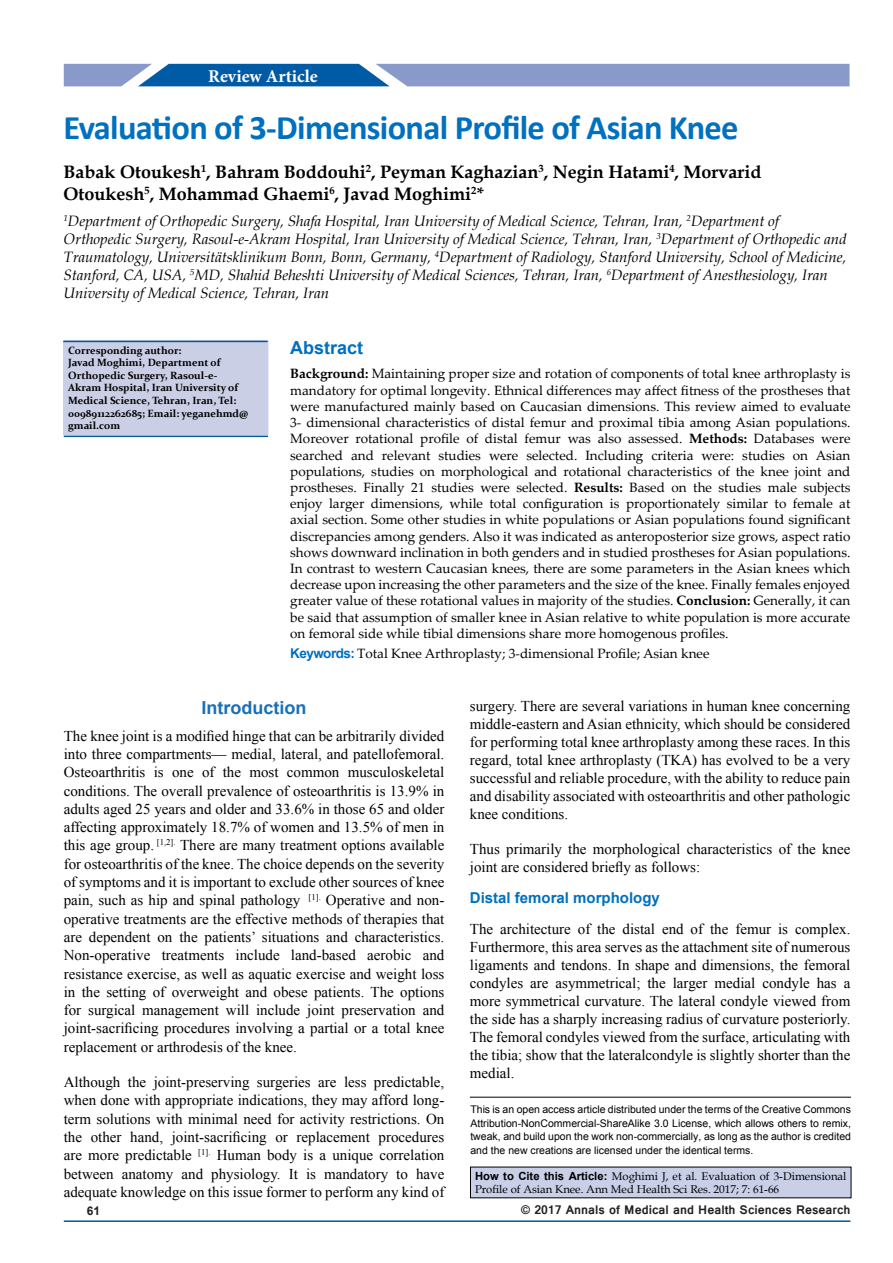
<style>
.page{position:relative;width:893px;height:1263px;background:#fff}
.page>*{position:absolute;margin:0;border:0;box-sizing:border-box;transform-origin:0 0}
.t1{font:700 34.5px "Calibri";letter-spacing:-.02em;color:#0070c0}
.t2{font:700 18.75px "Times New Roman";color:#fff}
.t3{font:700 18px/21.6px "Book Antiqua";color:#000}
.t4{font:700 18px "Minion Pro";color:#fff}
.t5{font:700 18px "Arial";color:#1870b8}
.t6{font:700 18px "Arial";color:#0070c0}
.t7{font:15px/18.3px "Times New Roman";color:#000;text-align:justify}
.t8{font:italic 15px/18px "Book Antiqua";color:#000}
.t9{font:700 15px "Arial";color:#0070c0}
.t10{font:13.5px/16.2px "Palatino Linotype";color:#000;text-align:justify}
.t11{font:700 13.5px "Vrinda";color:#231f20}
.t12{font:700 12px "Arial";color:#231f20}
.t13{font:11.25px/13.5px "Book Antiqua";color:#000}
.t14{font:10.5px/13.5px "Arial";color:#000;text-align:justify}
.t15{font:700 10.5px/12.6px "Constantia";color:#000}
.s1{font-weight:700}
.s2{font-family:"Arial";font-weight:700;color:#0070c0}
.s3{font-family:"Arial";font-weight:700}
</style>
<div class="page">
<svg style="left:64px;top:64px;width:785px;height:22px;background:#7a95c7"></svg>
<div style="left:199px;top:65px;width:131px;height:21px;background:#005ba6"></div>
<hr style="left:64px;top:1220px;width:786px;height:2px;background:#005a96">
<div style="left:470px;top:1167px;width:381px;height:31px;background:#c9cfe7"></div>
<hr style="left:470px;top:1097px;width:381px;height:1px;background:#000">
<hr style="left:63px;top:419px;width:205px;height:1px;background:#005a96">
<div style="left:64px;top:341px;width:204px;height:93px;background:#cacfe6"></div>
<div style="left:64px;top:341px;width:204px;height:93px;border:1px solid #c9cfe7"></div>
<hr style="left:63px;top:341px;width:205px;height:1px;background:#005a96">
<hr style="left:64px;top:436px;width:204px;height:1px;background:#005a96">
<p class="t2" style="left:201px;top:61px;width:129px">Original Article</p>
<p class="t4" style="left:208px;top:63px;width:111px">Review Article</p>
<h1 class="t1" style="left:64px;top:106px;width:677px">Evaluation of 3-Dimensional Profile of Asian Knee</h1>
<p class="t3" style="left:64px;top:161px;width:699px">Babak Otoukesh<sup>1</sup>, Bahram Boddouhi<sup>2</sup>, Peyman Kaghazian<sup>3</sup>, Negin Hatami<sup>4</sup>, Morvarid<br>Otoukesh<sup>5</sup>, Mohammad Ghaemi<sup>6</sup>, Javad Moghimi<sup>2</sup>*</p>
<p class="t8" style="left:64px;top:212px;width:784px"><sup>1</sup>Department of Orthopedic Surgery, Shafa Hospital, Iran University of Medical Science, Tehran, Iran, <sup>2</sup>Department of Orthopedic Surgery, Rasoul-e-Akram Hospital, Iran University of Medical Science, Tehran, Iran, <sup>3</sup>Department of Orthopedic and Traumatology, Universitätsklinikum Bonn, Bonn, Germany, <sup>4</sup>Department of Radiology, Stanford University, School of Medicine, Stanford, CA, USA, <sup>5</sup>MD, Shahid Beheshti University of Medical Sciences, Tehran, Iran, <sup>6</sup>Department of Anesthesiology, Iran University of Medical Science, Tehran, Iran</p>
<p class="t6" style="left:290px;top:335px;width:75px">Abstract</p>
<p class="t10" style="left:290px;top:365px;width:562px"><span class="s1">Background:</span> Maintaining proper size and rotation of components of total knee arthroplasty is mandatory for optimal longevity. Ethnical differences may affect fitness of the prostheses that were manufactured mainly based on Caucasian dimensions. This review aimed to evaluate 3- dimensional characteristics of distal femur and proximal tibia among Asian populations.<br>Moreover rotational profile of distal femur was also assessed. <span class="s1">Methods:</span> Databases were searched and relevant studies were selected. Including criteria were: studies on Asian populations, studies on morphological and rotational characteristics of the knee joint and prostheses. Finally 21 studies were selected. <span class="s1">Results:</span> Based on the studies male subjects enjoy larger dimensions, while total configuration is proportionately similar to female at axial section. Some other studies in white populations or Asian populations found significant discrepancies among genders. Also it was indicated as anteroposterior size grows, aspect ratio shows downward inclination in both genders and in studied prostheses for Asian populations.<br>In contrast to western Caucasian knees, there are some parameters in the Asian knees which decrease upon increasing the other parameters and the size of the knee. Finally females enjoyed greater value of these rotational values in majority of the studies. <span class="s1">Conclusion:</span> Generally, it can be said that assumption of smaller knee in Asian relative to white population is more accurate on femoral side while tibial dimensions share more homogenous profiles.</p>
<p class="t10" style="left:290px;top:645px;width:421px"><span class="s2">Keywords:</span> Total Knee Arthroplasty; 3-dimensional Profile; Asian knee</p>
<p class="t15" style="left:68px;top:343px;width:182px">Corresponding author:<br>Javad Moghimi, Department of<br>Orthopedic Surgery, Rasoul-e-<br>Akram Hospital, Iran University of<br>Medical Science, Tehran, Iran, Tel:<br>00989112262685; Email: yeganehmd@ gmail.com</p>
<p class="t5" style="left:202px;top:695px;width:106px">Introduction</p>
<p class="t7" style="left:64px;top:726px;width:382px">The knee joint is a modified hinge that can be arbitrarily divided into three compartments— medial, lateral, and patellofemoral.<br>Osteoarthritis is one of the most common musculoskeletal conditions. The overall prevalence of osteoarthritis is 13.9% in adults aged 25 years and older and 33.6% in those 65 and older affecting approximately 18.7% of women and 13.5% of men in this age group. <sup>[1,2].</sup> There are many treatment options available for osteoarthritis of the knee. The choice depends on the severity of symptoms and it is important to exclude other sources of knee pain, such as hip and spinal pathology <sup>[1].</sup> Operative and non&shy;operative treatments are the effective methods of therapies that are dependent on the patients’ situations and characteristics.<br>Non-operative treatments include land-based aerobic and resistance exercise, as well as aquatic exercise and weight loss in the setting of overweight and obese patients. The options for surgical management will include joint preservation and joint-sacrificing procedures involving a partial or a total knee replacement or arthrodesis of the knee.</p>
<p class="t7" style="left:64px;top:1073px;width:382px">Although the joint-preserving surgeries are less predictable, when done with appropriate indications, they may afford long&shy;term solutions with minimal need for activity restrictions. On the other hand, joint-sacrificing or replacement procedures are more predictable <sup>[1].</sup> Human body is a unique correlation between anatomy and physiology. It is mandatory to have adequate knowledge on this issue former to perform any kind of</p>
<p class="t7" style="left:470px;top:697px;width:382px">surgery. There are several variations in human knee concerning middle-eastern and Asian ethnicity, which should be considered for performing total knee arthroplasty among these races. In this regard, total knee arthroplasty (TKA) has evolved to be a very successful and reliable procedure, with the ability to reduce pain and disability associated with osteoarthritis and other pathologic knee conditions.</p>
<p class="t7" style="left:470px;top:840px;width:382px">Thus primarily the morphological characteristics of the knee joint are considered briefly as follows:</p>
<p class="t9" style="left:470px;top:888px;width:192px">Distal femoral morphology</p>
<p class="t7" style="left:470px;top:919px;width:382px">The architecture of the distal end of the femur is complex.<br>Furthermore, this area serves as the attachment site of numerous ligaments and tendons. In shape and dimensions, the femoral condyles are asymmetrical; the larger medial condyle has a more symmetrical curvature. The lateral condyle viewed from the side has a sharply increasing radius of curvature posteriorly.<br>The femoral condyles viewed from the surface, articulating with the tibia; show that the lateralcondyle is slightly shorter than the medial.</p>
<p class="t14" style="left:470px;top:1103px;width:382px">This is an open access article distributed under the terms of the Creative Commons Attribution‑NonCommercial‑ShareAlike 3.0 License, which allows others to remix, tweak, and build upon the work non‑commercially, as long as the author is credited and the new creations are licensed under the identical terms.</p>
<p class="t13" style="left:475px;top:1169px;width:373px"><span class="s3">How to Cite this Article:</span> Moghimi J, et al. Evaluation of 3-Dimensional<br>Profile of Asian Knee. Ann Med Health Sci Res. 2017; 7: 61-66</p>
<p class="t12" style="left:87px;top:1203px;width:15px">61</p>
<p class="t11" style="left:521px;top:1201px;width:331px">© 2017 Annals of Medical and Health Sciences Research</p>
</div>
